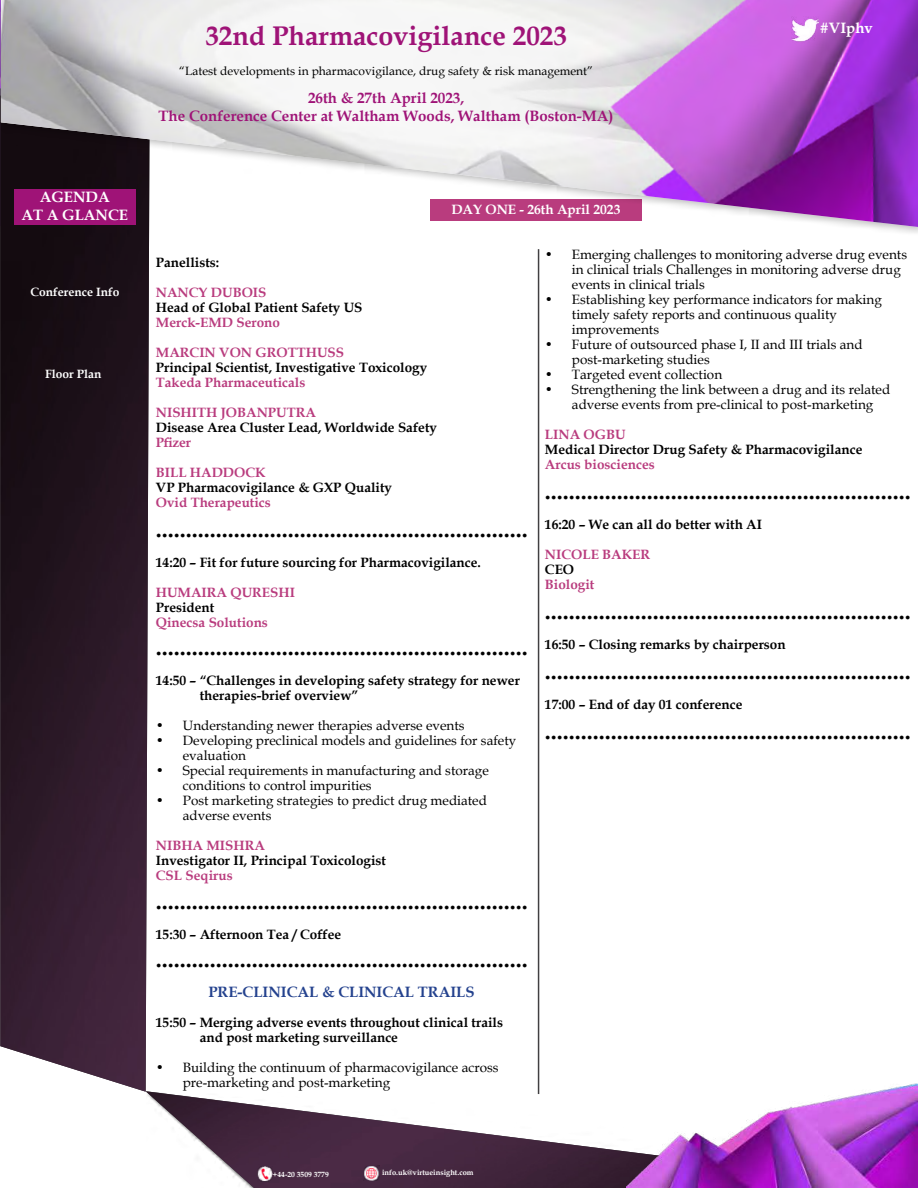
<style>
.page{position:relative;width:918px;height:1188px;background:#fff}
.page>*{position:absolute;margin:0;border:0;box-sizing:border-box;transform-origin:0 0}
.t1{font:700 27px "Book Antiqua";color:#9f1377}
.t2{font:700 24px "Book Antiqua";color:#000}
.t3{font:700 15px/18px "Book Antiqua";color:#9f1377;text-align:center}
.t4{font:700 15px "Book Antiqua";color:#24428e}
.t5{font:700 15px/18px "Book Antiqua";color:#fff;text-align:center}
.t6{font:13.5px/15px "Book Antiqua";color:#000}
.t7{font:700 13.5px/15px "Book Antiqua";color:#000}
.t8{font:700 13.5px "Book Antiqua";color:#b93c7e}
.t9{font:700 13.5px "Book Antiqua";color:#fff}
.t10{font:12px "Book Antiqua";color:#000}
.t11{font:700 12px "Book Antiqua";color:#fff}
.t12{font:700 7.5px "Book Antiqua";color:#fff}
</style>
<div class="page">
<img style="left:146px;top:1091px;width:480px;height:97px">
<img style="left:0;top:237px;width:150px;height:855px">
<img style="left:626px;top:1084px;width:292px;height:104px">
<img style="left:364px;top:1165px;width:15px;height:16px">
<img style="left:257px;top:1166px;width:16px;height:16px">
<div style="left:0;top:0;width:918px;height:237px;background:#000;opacity:.3"></div>
<svg style="left:1px;top:0;width:917px;height:227px"></svg>
<hr style="left:538px;top:249px;width:1px;height:845px;background:#414042">
<img style="left:792px;top:16px;width:27px;height:27px">
<p class="t5" style="left:21px;top:188px;width:108px">AGENDA<br>AT A GLANCE</p>
<p class="t11" style="left:31px;top:283px;width:91px">Conference Info</p>
<p class="t11" style="left:45px;top:366px;width:58px">Floor Plan</p>
<h1 class="t1" style="left:205px;top:18px;width:363px">32nd Pharmacovigilance 2023</h1>
<p class="t10" style="left:179px;top:63px;width:416px">“Latest developments in pharmacovigilance, drug safety &amp; risk management”</p>
<p class="t3" style="left:159px;top:89px;width:456px">26th &amp; 27th April 2023,<br>The Conference Center at Waltham Woods, Waltham (Boston-MA)</p>
<p class="t9" style="left:451px;top:201px;width:171px">DAY ONE - 26th April 2023</p>
<p class="t5" style="left:820px;top:19px;width:55px">#VIphv</p>
<p class="t7" style="left:156px;top:254px;width:65px">Panellists:</p>
<p class="t8" style="left:156px;top:283px;width:112px">NANCY DUBOIS</p>
<p class="t7" style="left:156px;top:299px;width:208px">Head of Global Patient Safety US</p>
<p class="t8" style="left:156px;top:313px;width:126px">Merck-EMD Serono</p>
<p class="t8" style="left:156px;top:343px;width:190px">MARCIN VON GROTTHUSS</p>
<p class="t7" style="left:156px;top:359px;width:273px">Principal Scientist, Investigative Toxicology</p>
<p class="t8" style="left:156px;top:373px;width:151px">Takeda Pharmaceuticals</p>
<p class="t8" style="left:156px;top:403px;width:162px">NISHITH JOBANPUTRA</p>
<p class="t7" style="left:156px;top:419px;width:283px">Disease Area Cluster Lead, Worldwide Safety</p>
<p class="t8" style="left:156px;top:433px;width:37px">Pfizer</p>
<p class="t8" style="left:156px;top:463px;width:111px">BILL HADDOCK</p>
<p class="t7" style="left:156px;top:479px;width:238px">VP Pharmacovigilance &amp; GXP Quality</p>
<p class="t8" style="left:156px;top:493px;width:117px">Ovid Therapeutics</p>
<h2 class="t2" style="left:156px;top:512px;width:373px">..............................................................</h2>
<p class="t7" style="left:156px;top:554px;width:327px">14:20 – Fit for future sourcing for Pharmacovigilance.</p>
<p class="t8" style="left:156px;top:583px;width:141px">HUMAIRA QURESHI</p>
<p class="t7" style="left:156px;top:599px;width:60px">President</p>
<p class="t8" style="left:156px;top:613px;width:114px">Qinecsa Solutions</p>
<h2 class="t2" style="left:156px;top:631px;width:373px">..............................................................</h2>
<p class="t7" style="left:200px;top:673px;width:322px;text-indent:-44px">14:50 – “Challenges in developing safety strategy for newer therapies-brief overview”</p>
<p class="t6" style="left:156px;top:718px;width:310px">• Understanding newer therapies adverse events</p>
<p class="t6" style="left:183px;top:733px;width:335px;text-indent:-27px">• Developing preclinical models and guidelines for safety evaluation</p>
<p class="t6" style="left:183px;top:763px;width:308px;text-indent:-27px">• Special requirements in manufacturing and storage conditions to control impurities</p>
<p class="t6" style="left:183px;top:793px;width:306px;text-indent:-27px">• Post marketing strategies to predict drug mediated adverse events</p>
<p class="t8" style="left:156px;top:836px;width:111px">NIBHA MISHRA</p>
<p class="t7" style="left:156px;top:853px;width:232px">Investigator II, Principal Toxicologist</p>
<p class="t8" style="left:156px;top:866px;width:78px">CSL Seqirus</p>
<h2 class="t2" style="left:156px;top:884px;width:373px">..............................................................</h2>
<p class="t7" style="left:156px;top:926px;width:187px">15:30 – Afternoon Tea / Coffee</p>
<h2 class="t2" style="left:156px;top:943px;width:373px">..............................................................</h2>
<p class="t4" style="left:208px;top:982px;width:268px">PRE-CLINICAL &amp; CLINICAL TRAILS</p>
<p class="t7" style="left:200px;top:1015px;width:305px;text-indent:-44px">15:50 – Merging adverse events throughout clinical trails and post marketing surveillance</p>
<p class="t6" style="left:183px;top:1060px;width:317px;text-indent:-27px">• Building the continuum of pharmacovigilance across pre-marketing and post-marketing</p>
<p class="t6" style="left:572px;top:247px;width:337px;text-indent:-27px">• Emerging challenges to monitoring adverse drug events in clinical trials Challenges in monitoring adverse drug events in clinical trials</p>
<p class="t6" style="left:572px;top:292px;width:311px;text-indent:-27px">• Establishing key performance indicators for making timely safety reports and continuous quality improvements</p>
<p class="t6" style="left:572px;top:337px;width:292px;text-indent:-27px">• Future of outsourced phase I, II and III trials and post-marketing studies</p>
<p class="t6" style="left:545px;top:367px;width:179px">• Targeted event collection</p>
<p class="t6" style="left:572px;top:382px;width:320px;text-indent:-27px">• Strengthening the link between a drug and its related adverse events from pre-clinical to post-marketing</p>
<p class="t8" style="left:545px;top:425px;width:82px">LINA OGBU</p>
<p class="t7" style="left:545px;top:442px;width:319px">Medical Director Drug Safety &amp; Pharmacovigilance</p>
<p class="t8" style="left:545px;top:455px;width:111px">Arcus biosciences</p>
<h2 class="t2" style="left:545px;top:474px;width:368px">.............................................................</h2>
<p class="t7" style="left:545px;top:517px;width:219px">16:20 – We can all do better with AI</p>
<p class="t8" style="left:545px;top:545px;width:107px">NICOLE BAKER</p>
<p class="t7" style="left:545px;top:562px;width:31px">CEO</p>
<p class="t8" style="left:545px;top:575px;width:51px">Biologit</p>
<h2 class="t2" style="left:545px;top:594px;width:368px">.............................................................</h2>
<p class="t7" style="left:545px;top:637px;width:242px">16:50 – Closing remarks by chairperson</p>
<h2 class="t2" style="left:545px;top:654px;width:368px">.............................................................</h2>
<p class="t7" style="left:545px;top:697px;width:199px">17:00 – End of day 01 conference</p>
<h2 class="t2" style="left:545px;top:714px;width:368px">.............................................................</h2>
<p class="t12" style="left:273px;top:1169px;width:57px">+44-20 3509 3779</p>
<p class="t12" style="left:382px;top:1167px;width:93px">info.uk@virtueinsight.com</p>
</div>
